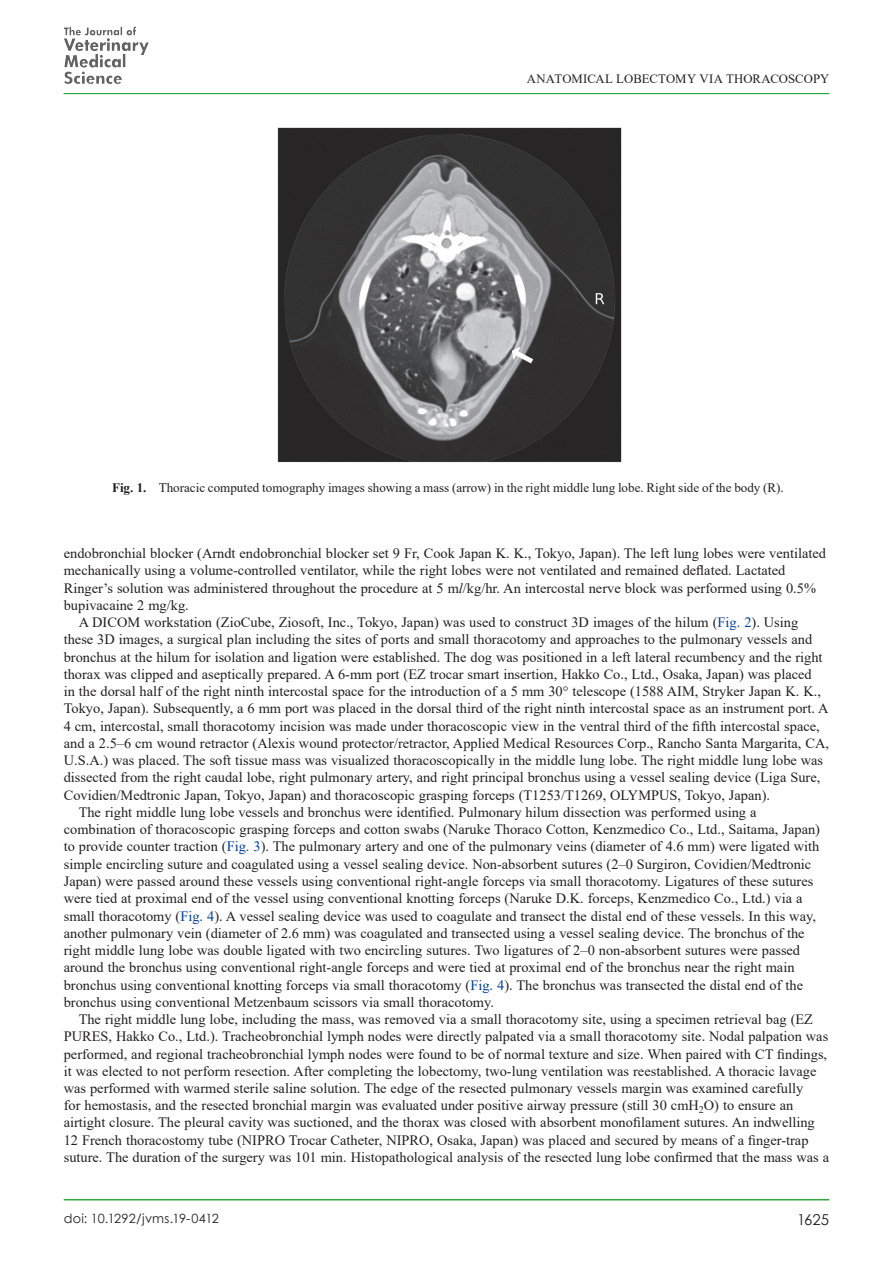
<style>
.page{position:relative;width:893px;height:1263px;background:#fff}
.page>*{position:absolute;margin:0;border:0;box-sizing:border-box;transform-origin:0 0}
.t1{font:15px "Century Gothic";color:#231f20}
.t2{font:14.25px "Times New Roman";color:#231f20}
.t3{font:13.05px "Times New Roman";color:#231f20}
.t4{font:12.75px "Times New Roman";letter-spacing:.005em;color:#231f20}
.t5{font:12.75px "Century Gothic";letter-spacing:.02em;color:#231f20}
.s1{font-weight:700}
.s2{font-style:italic}
.s3{color:#003f98}
</style>
<div class="page">
<img style="left:64px;top:27px;width:74px;height:24px">
<hr style="left:64px;top:93px;width:765px;height:1px;background:#2aa738">
<hr style="left:64px;top:1199px;width:765px;height:1px;background:#2aa738">
<img style="left:277px;top:128px;width:345px;height:335px">
<p class="t4" style="left:527px;top:70px;width:304px">ANATOMICAL LOBECTOMY VIA THORACOSCOPY</p>
<p class="t3" style="left:112px;top:478px;width:673px"><span class="s1">Fig. 1.</span> Thoracic computed tomography images showing a mass (arrow) in the right middle lung lobe. Right side of the body (R).</p>
<p class="t2" style="left:64px;top:543px;width:764px">endobronchial blocker (Arndt endobronchial blocker set 9 Fr, Cook Japan K. K., Tokyo, Japan). The left lung lobes were ventilated</p>
<p class="t2" style="left:64px;top:560px;width:723px">mechanically using a volume-controlled ventilator, while the right lobes were not ventilated and remained deflated. Lactated</p>
<p class="t2" style="left:64px;top:578px;width:754px">Ringer’s solution was administered throughout the procedure at 5 m<span class="s2">l</span>/kg/hr. An intercostal nerve block was performed using 0.5%</p>
<p class="t2" style="left:64px;top:595px;width:127px">bupivacaine 2 mg/kg.</p>
<p class="t2" style="left:79px;top:612px;width:721px">A DICOM workstation (ZioCube, Ziosoft, Inc., Tokyo, Japan) was used to construct 3D images of the hilum (<span class="s3">Fig. 2</span>). Using</p>
<p class="t2" style="left:64px;top:629px;width:750px">these 3D images, a surgical plan including the sites of ports and small thoracotomy and approaches to the pulmonary vessels and</p>
<p class="t2" style="left:64px;top:647px;width:760px">bronchus at the hilum for isolation and ligation were established. The dog was positioned in a left lateral recumbency and the right</p>
<p class="t2" style="left:64px;top:664px;width:749px">thorax was clipped and aseptically prepared. A 6-mm port (EZ trocar smart insertion, Hakko Co., Ltd., Osaka, Japan) was placed</p>
<p class="t2" style="left:64px;top:681px;width:759px">in the dorsal half of the right ninth intercostal space for the introduction of a 5 mm 30° telescope (1588 AIM, Stryker Japan K. K.,</p>
<p class="t2" style="left:64px;top:698px;width:766px">Tokyo, Japan). Subsequently, a 6 mm port was placed in the dorsal third of the right ninth intercostal space as an instrument port. A</p>
<p class="t2" style="left:64px;top:716px;width:757px">4 cm, intercostal, small thoracotomy incision was made under thoracoscopic view in the ventral third of the fifth intercostal space,</p>
<p class="t2" style="left:64px;top:733px;width:767px">and a 2.5–6 cm wound retractor (Alexis wound protector/retractor, Applied Medical Resources Corp., Rancho Santa Margarita, CA,</p>
<p class="t2" style="left:64px;top:750px;width:761px">U.S.A.) was placed. The soft tissue mass was visualized thoracoscopically in the middle lung lobe. The right middle lung lobe was</p>
<p class="t2" style="left:64px;top:768px;width:758px">dissected from the right caudal lobe, right pulmonary artery, and right principal bronchus using a vessel sealing device (Liga Sure,</p>
<p class="t2" style="left:64px;top:785px;width:708px">Covidien/Medtronic Japan, Tokyo, Japan) and thoracoscopic grasping forceps (T1253/T1269, OLYMPUS, Tokyo, Japan).</p>
<p class="t2" style="left:79px;top:802px;width:679px">The right middle lung lobe vessels and bronchus were identified. Pulmonary hilum dissection was performed using a</p>
<p class="t2" style="left:64px;top:819px;width:758px">combination of thoracoscopic grasping forceps and cotton swabs (Naruke Thoraco Cotton, Kenzmedico Co., Ltd., Saitama, Japan)</p>
<p class="t2" style="left:64px;top:837px;width:757px">to provide counter traction (<span class="s3">Fig. 3</span>). The pulmonary artery and one of the pulmonary veins (diameter of 4.6 mm) were ligated with</p>
<p class="t2" style="left:64px;top:854px;width:749px">simple encircling suture and coagulated using a vessel sealing device. Non-absorbent sutures (2–0 Surgiron, Covidien/Medtronic</p>
<p class="t2" style="left:64px;top:871px;width:751px">Japan) were passed around these vessels using conventional right-angle forceps via small thoracotomy. Ligatures of these sutures</p>
<p class="t2" style="left:64px;top:888px;width:740px">were tied at proximal end of the vessel using conventional knotting forceps (Naruke D.K. forceps, Kenzmedico Co., Ltd.) via a</p>
<p class="t2" style="left:64px;top:906px;width:754px">small thoracotomy (<span class="s3">Fig. 4</span>). A vessel sealing device was used to coagulate and transect the distal end of these vessels. In this way,</p>
<p class="t2" style="left:64px;top:923px;width:742px">another pulmonary vein (diameter of 2.6 mm) was coagulated and transected using a vessel sealing device. The bronchus of the</p>
<p class="t2" style="left:64px;top:940px;width:738px">right middle lung lobe was double ligated with two encircling sutures. Two ligatures of 2–0 non-absorbent sutures were passed</p>
<p class="t2" style="left:64px;top:957px;width:732px">around the bronchus using conventional right-angle forceps and were tied at proximal end of the bronchus near the right main</p>
<p class="t2" style="left:64px;top:975px;width:741px">bronchus using conventional knotting forceps via small thoracotomy (<span class="s3">Fig. 4</span>). The bronchus was transected the distal end of the</p>
<p class="t2" style="left:64px;top:992px;width:432px">bronchus using conventional Metzenbaum scissors via small thoracotomy.</p>
<p class="t2" style="left:79px;top:1009px;width:736px">The right middle lung lobe, including the mass, was removed via a small thoracotomy site, using a specimen retrieval bag (EZ</p>
<p class="t2" style="left:64px;top:1026px;width:766px">PURES, Hakko Co., Ltd.). Tracheobronchial lymph nodes were directly palpated via a small thoracotomy site. Nodal palpation was</p>
<p class="t2" style="left:64px;top:1044px;width:765px">performed, and regional tracheobronchial lymph nodes were found to be of normal texture and size. When paired with CT findings,</p>
<p class="t2" style="left:64px;top:1061px;width:754px">it was elected to not perform resection. After completing the lobectomy, two-lung ventilation was reestablished. A thoracic lavage</p>
<p class="t2" style="left:64px;top:1078px;width:741px">was performed with warmed sterile saline solution. The edge of the resected pulmonary vessels margin was examined carefully</p>
<p class="t2" style="left:64px;top:1095px;width:731px">for hemostasis, and the resected bronchial margin was evaluated under positive airway pressure (still 30 cmH<sub>2</sub>O) to ensure an</p>
<p class="t2" style="left:64px;top:1112px;width:752px">airtight closure. The pleural cavity was suctioned, and the thorax was closed with absorbent monofilament sutures. An indwelling</p>
<p class="t2" style="left:64px;top:1130px;width:746px">12 French thoracostomy tube (NIPRO Trocar Catheter, NIPRO, Osaka, Japan) was placed and secured by means of a finger-trap</p>
<p class="t2" style="left:64px;top:1147px;width:767px">suture. The duration of the surgery was 101 min. Histopathological analysis of the resected lung lobe confirmed that the mass was a</p>
<p class="t5" style="left:64px;top:1209px;width:157px">doi: 10.1292/jvms.19-0412</p>
<p class="t1" style="left:797px;top:1209px;width:34px">1625</p>
</div>
